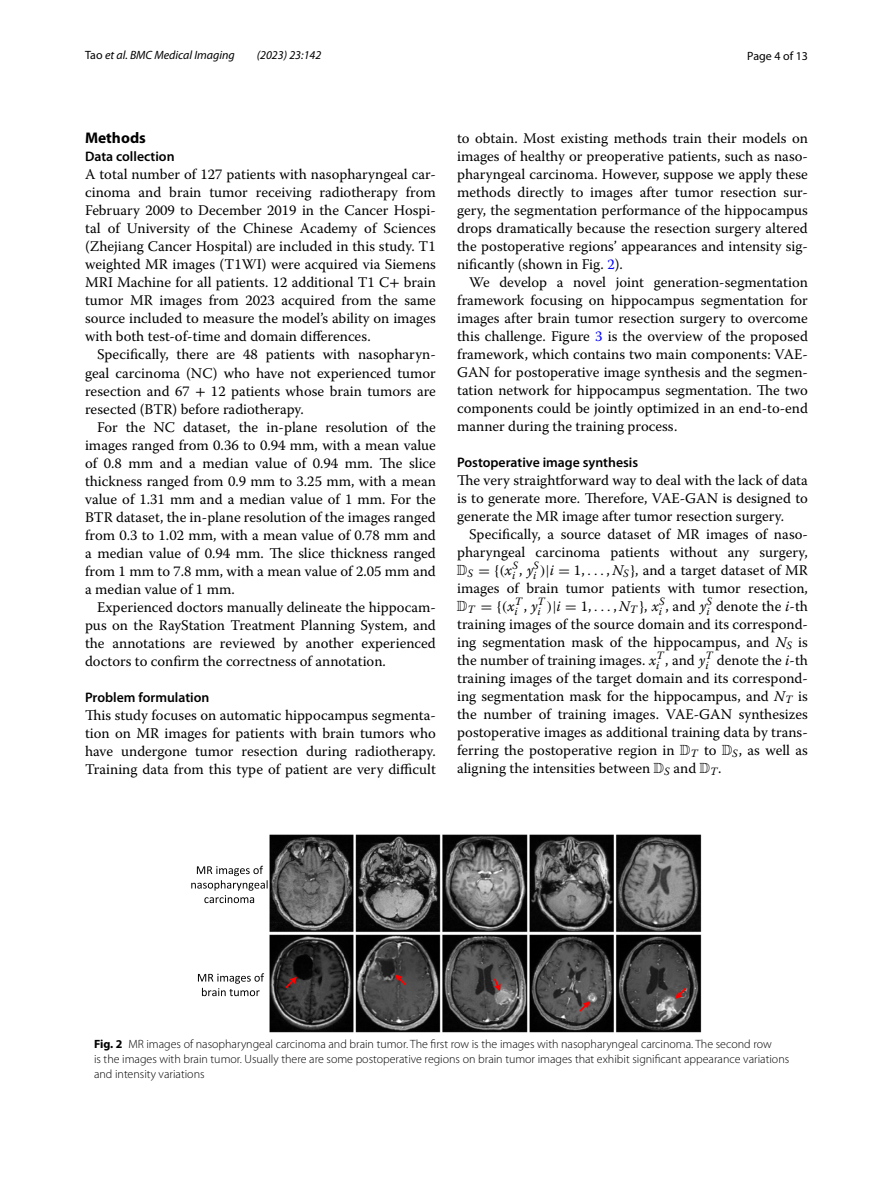
<style>
.page{position:relative;width:893px;height:1187px;background:#fff}
.page>*{position:absolute;margin:0;border:0;box-sizing:border-box;transform-origin:0 0}
.t1{font:700 15.45px "Myriad Pro";color:#000}
.t2{font:14.7px/18px "Warnock Pro";color:#000;text-align:justify}
.t3{font:14.7px "MTMI3";color:#000}
.t4{font:600 13.8px "Myriad Pro";color:#000}
.t5{font:300 12px/15px "Myriad Pro";color:#000}
.t6{font:italic 12px "Myriad Pro";color:#000}
.t7{font:12px "Myriad Pro";color:#000}
.t8{font:11.25px "Warnock Pro It 15";color:#000}
.t9{font:11.25px "Warnock Pro It 2";color:#000}
.s1{font-style:normal}
.s2{font-family:"STIX"}
.s3{color:#00f}
.s4{font-family:"MSBM106";font-size:14.7px}
.s5{font-family:"MTSYN4";font-size:14.7px}
.s6{font-family:"MTMI4";font-size:14.7px}
.s7{font-size:14.7px}
.s8{font-family:"MTMI"}
.s9{font-family:"MTSYN"}
.s10{font-style:italic}
.s11{font-family:"Warnock Pro Regular 3"}
.s12{font-family:"MSBM10";font-size:14.7px}
.s13{font-family:"MTSYN2";font-size:14.7px}
.s14{font-family:"MTMI2";font-size:14.7px}
.s15{font-family:"MTSYN3"}
.s16{font-family:"Warnock Pro It 3"}
.s17{font-family:"Warnock Pro Regular 5"}
.s18{font-family:"Warnock Pro"}
.s19{font-family:"Warnock Pro It 4"}
.s20{font-family:"Warnock Pro It 5"}
.s21{font-family:"Warnock Pro It 6"}
.s22{font-family:"Warnock Pro It 7"}
.s23{font-family:"Warnock Pro It 8"}
.s24{font-family:"Warnock Pro It 9"}
.s25{font-family:"Warnock Pro It 10"}
.s26{font-family:"MSBM102"}
.s27{font-family:"MSBM103"}
.s28{font-family:"MSBM104"}
.s29{font-family:"MSBM105"}
.s30{font-weight:700}
</style>
<div class="page">
<img style="left:270px;top:834px;width:432px;height:198px">
<svg style="left:191px;top:865px;width:77px;height:38px"></svg>
<svg style="left:198px;top:973px;width:66px;height:23px"></svg>
<svg style="left:284px;top:976px;width:13px;height:13px"></svg>
<svg style="left:395px;top:974px;width:12px;height:12px"></svg>
<svg style="left:493px;top:977px;width:7px;height:14px"></svg>
<svg style="left:578px;top:1001px;width:12px;height:11px"></svg>
<svg style="left:675px;top:986px;width:13px;height:12px"></svg>
<p class="t6" style="left:85px;top:48px;width:151px"><span class="s1">Tao</span> et al. BMC Medical Imaging</p>
<p class="t6" style="left:257px;top:48px;width:66px">(2023) 23:142</p>
<p class="t7" style="left:747px;top:48px;width:62px">Page 4 of 13</p>
<p class="t1" style="left:85px;top:128px;width:62px">Methods</p>
<p class="t4" style="left:85px;top:148px;width:91px">Data collection</p>
<p class="t2" style="left:85px;top:165px;width:352px">A total number of 127 patients with nasopharyngeal car&shy;cinoma and brain tumor receiving radiotherapy from February 2009 to December 2019 in the Cancer Hospi&shy;tal of University of the Chinese Academy of Sciences (Zhejiang Cancer Hospital) are included in this study. T1 weighted MR images (T1WI) were acquired via Siemens MRI Machine for all patients. 12 additional T1 C<span class="s2">+</span> brain tumor MR images from 2023 acquired from the same source included to measure the model’s ability on images with both test-of-time and domain differences.</p>
<p class="t2" style="left:85px;top:345px;width:352px;text-indent:12px">Specifically, there are 48 patients with nasopharyn&shy;geal carcinoma (NC) who have not experienced tumor resection and 67 <span class="s2">+</span> 12 patients whose brain tumors are resected (BTR) before radiotherapy.</p>
<p class="t2" style="left:85px;top:417px;width:352px;text-indent:12px">For the NC dataset, the in-plane resolution of the images ranged from 0.36 to 0.94 mm, with a mean value of 0.8 mm and a median value of 0.94 mm. The slice thickness ranged from 0.9 mm to 3.25 mm, with a mean value of 1.31 mm and a median value of 1 mm. For the BTR dataset, the in-plane resolution of the images ranged from 0.3 to 1.02 mm, with a mean value of 0.78 mm and a median value of 0.94 mm. The slice thickness ranged from 1 mm to 7.8 mm, with a mean value of 2.05 mm and a median value of 1 mm.</p>
<p class="t2" style="left:85px;top:597px;width:352px;text-indent:12px">Experienced doctors manually delineate the hippocam&shy;pus on the RayStation Treatment Planning System, and the annotations are reviewed by another experienced doctors to confirm the correctness of annotation.</p>
<p class="t4" style="left:85px;top:688px;width:126px">Problem formulation</p>
<p class="t2" style="left:85px;top:705px;width:352px">This study focuses on automatic hippocampus segmenta&shy;tion on MR images for patients with brain tumors who have undergone tumor resection during radiotherapy.<br>Training data from this type of patient are very difficult</p>
<p class="t2" style="left:457px;top:128px;width:352px">to obtain. Most existing methods train their models on images of healthy or preoperative patients, such as naso&shy;pharyngeal carcinoma. However, suppose we apply these methods directly to images after tumor resection sur&shy;gery, the segmentation performance of the hippocampus drops dramatically because the resection surgery altered the postoperative regions’ appearances and intensity sig&shy;nificantly (shown in Fig. <span class="s3">2</span>).</p>
<p class="t2" style="left:457px;top:272px;width:352px;text-indent:12px">We develop a novel joint generation-segmentation framework focusing on hippocampus segmentation for images after brain tumor resection surgery to overcome this challenge. Figure <span class="s3">3</span> is the overview of the proposed framework, which contains two main components: VAE-GAN for postoperative image synthesis and the segmen&shy;tation network for hippocampus segmentation. The two components could be jointly optimized in an end-to-end manner during the training process.</p>
<p class="t4" style="left:457px;top:453px;width:183px">Postoperative image synthesis</p>
<p class="t2" style="left:457px;top:470px;width:352px">The very straightforward way to deal with the lack of data is to generate more. Therefore, VAE-GAN is designed to generate the MR image after tumor resection surgery.</p>
<p class="t2" style="left:457px;top:524px;width:352px;text-align:right">Specifically, a source dataset of MR images of naso&shy;pharyngeal carcinoma patients without any surgery,</p>
<p class="t8" style="left:457px;top:565px;width:63px"><span class="s4">D</span>S <span class="s5">= {</span><span class="s6">(</span><span class="s7">x</span>S</p>
<p class="t8" style="left:512px;top:571px;width:28px">i<sup>,</sup><sup>y</sup><sup>S</sup></p>
<p class="t2" style="left:457px;top:560px;width:352px;text-align:right"><sub>i</sub> <span class="s8">)</span><span class="s9">|</span><span class="s10">i</span> <span class="s9">=</span> <span class="s11">1,</span> <span class="s8">. . .</span> <span class="s11">,</span> <span class="s10">N</span><sub>S</sub><span class="s9">}</span>, and a target dataset of MR<br>images of brain tumor patients with tumor resection,</p>
<p class="t9" style="left:457px;top:601px;width:66px"><span class="s12">D</span>T <span class="s13">= {</span><span class="s14">(</span><span class="s7">x</span>T</p>
<p class="t3" style="left:538px;top:601px;width:129px"><sub>i</sub> )<span class="s15">|</span><span class="s16">i</span> <span class="s15">=</span> <span class="s17">1,</span>...<span class="s17">,</span><span class="s16">N</span><sub>T</sub><span class="s15">}</span><span class="s18">,</span> <span class="s19">x</span><sup>S</sup></p>
<p class="t2" style="left:659px;top:596px;width:55px"><sub>i</sub> , and <span class="s20">y</span><sup>S</sup></p>
<p class="t9" style="left:514px;top:607px;width:32px">i <sup>,</sup><sup>y</sup><sup>T</sup></p>
<p class="t2" style="left:457px;top:596px;width:352px;text-indent:249px"><sub>i</sub> denote the <span class="s21">i</span>-th training images of the source domain and its correspond&shy;ing segmentation mask of the hippocampus, and <span class="s22">N</span><sub>S</sub> is the number of training images. <span class="s23">x</span><sup>T</sup></p>
<p class="t2" style="left:656px;top:650px;width:58px"><sub>i</sub> , and <span class="s24">y</span><sup>T</sup></p>
<p class="t2" style="left:457px;top:650px;width:352px;text-indent:248px"><sub>i</sub> denote the <span class="s21">i</span>-th training images of the target domain and its correspond&shy;ing segmentation mask for the hippocampus, and <span class="s25">N</span><sub>T</sub> is the number of training images. VAE-GAN synthesizes postoperative images as additional training data by trans&shy;ferring the postoperative region in <span class="s26">D</span><sub>T</sub> to <span class="s27">D</span><sub>S</sub>, as well as aligning the intensities between <span class="s28">D</span><sub>S</sub> and <span class="s29">D</span><sub>T</sub>.</p>
<p class="t5" style="left:94px;top:1036px;width:697px"><span class="s30">Fig. 2</span> MR images of nasopharyngeal carcinoma and brain tumor. The first row is the images with nasopharyngeal carcinoma. The second row<br>is the images with brain tumor. Usually there are some postoperative regions on brain tumor images that exhibit significant appearance variations and intensity variations</p>
</div>
